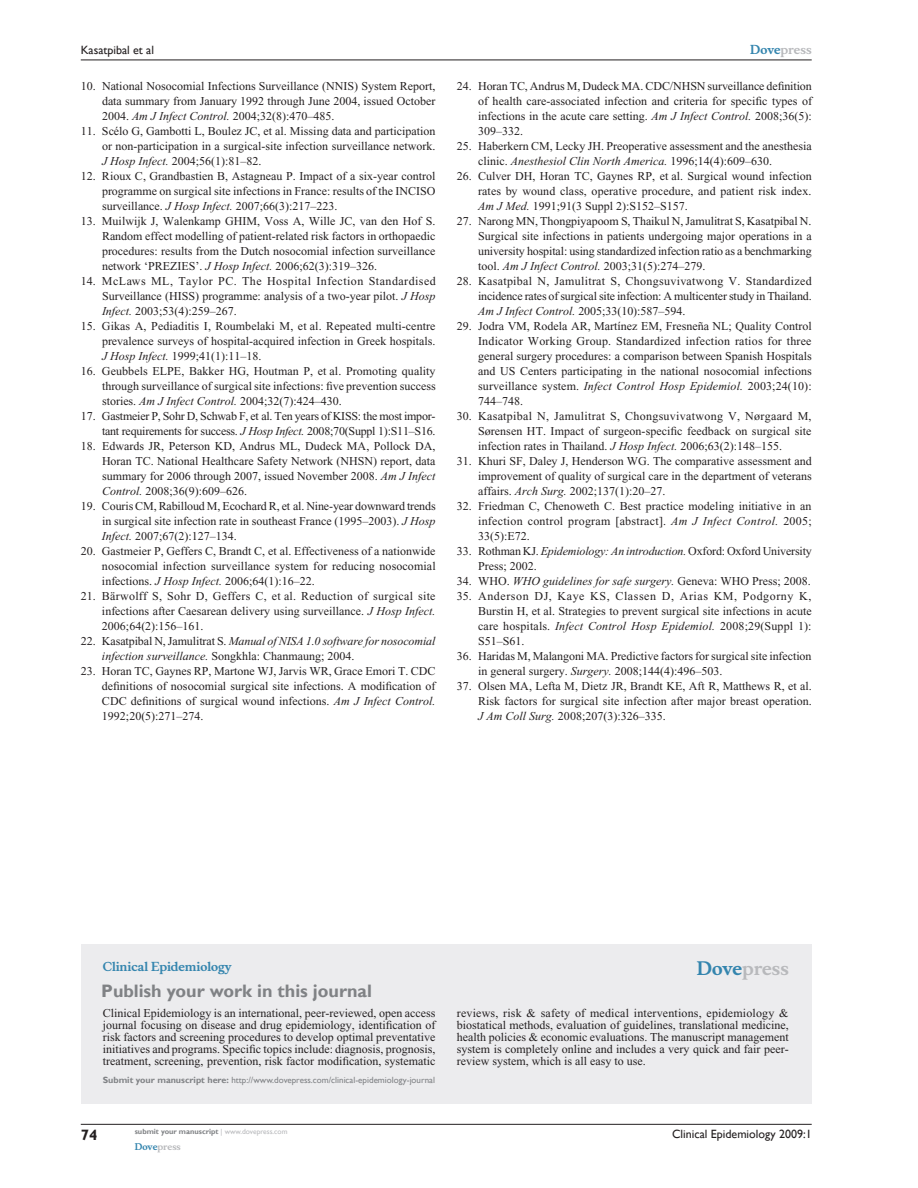
<style>
.page{position:relative;width:918px;height:1188px;background:#fff}
.page>*{position:absolute;margin:0;border:0;box-sizing:border-box;transform-origin:0 0}
.t1{font:700 18px "Gill Sans";color:#808285}
.t2{font:700 18px "Musee";color:#b8b9bc}
.t3{font:700 15px "Gill Sans";color:#231f20}
.t4{font:12px/15px "Times New Roman";color:#231f20;text-align:justify}
.t5{font:12px/15px "Times New Roman";letter-spacing:-.02em;color:#231f20;text-align:right}
.t6{font:italic 12px/15px "Times New Roman";letter-spacing:-.01em;color:#231f20}
.t7{font:12px "Gill Sans";color:#231f20}
.t8{font:700 12px "Musee";color:#3485ae}
.t9{font:700 12px "Musee";color:#b8b9bc}
.t10{font:9px "Gill Sans";color:#808285}
.t11{font:700 9px "Musee";color:#b8b9bc}
.t12{font:700 7.5px "Gill Sans";color:#808285}
.s1{color:#3485ae}
.s2{font-style:italic}
.s3{font-style:normal}
.s4{font-weight:700}
.s5{font-weight:400;color:#b8b9bc}
</style>
<div class="page">
<div style="left:81px;top:944px;width:731px;height:159px;background:#ececee"></div>
<hr style="left:81px;top:1124px;width:731px;height:1px;background:#231f20">
<hr style="left:81px;top:60px;width:731px;height:1px;background:#231f20">
<p class="t7" style="left:81px;top:43px;width:75px">Kasatpibal et al</p>
<p class="t9" style="left:750px;top:43px;width:63px"><span class="s1">Dove</span>press</p>
<p class="t4" style="left:102px;top:79px;width:335px;text-indent:-21px">10. National Nosocomial Infections Surveillance (NNIS) System Report, data summary from January 1992 through June 2004, issued October 2004. <span class="s2">Am J Infect Control.</span> 2004;32(8):470–485.</p>
<p class="t4" style="left:102px;top:124px;width:335px;text-indent:-21px">11. Scélo G, Gambotti L, Boulez JC, et al. Missing data and participation or non-participation in a surgical-site infection surveillance network.<br><span class="s2">J Hosp Infect.</span> 2004;56(1):81–82.</p>
<p class="t4" style="left:102px;top:169px;width:335px;text-indent:-21px">12. Rioux C, Grandbastien B, Astagneau P. Impact of a six-year control programme on surgical site infections in France: results of the INCISO surveillance. <span class="s2">J Hosp Infect.</span> 2007;66(3):217–223.</p>
<p class="t4" style="left:102px;top:214px;width:335px;text-indent:-21px">13. Muilwijk J, Walenkamp GHIM, Voss A, Wille JC, van den Hof S.<br>Random effect modelling of patient-related risk factors in orthopaedic procedures: results from the Dutch nosocomial infection surveillance network ‘PREZIES’. <span class="s2">J Hosp Infect.</span> 2006;62(3):319–326.</p>
<p class="t4" style="left:102px;top:274px;width:335px;text-indent:-21px">14. McLaws ML, Taylor PC. The Hospital Infection Standardised Surveillance (HISS) programme: analysis of a two-year pilot. <span class="s2">J Hosp Infect.</span> 2003;53(4):259–267.</p>
<p class="t4" style="left:102px;top:319px;width:335px;text-indent:-21px">15. Gikas A, Pediaditis I, Roumbelaki M, et al. Repeated multi-centre prevalence surveys of hospital-acquired infection in Greek hospitals.<br><span class="s2">J Hosp Infect.</span> 1999;41(1):11–18.</p>
<p class="t4" style="left:102px;top:364px;width:335px;text-indent:-21px">16. Geubbels ELPE, Bakker HG, Houtman P, et al. Promoting quality through surveillance of surgical site infections: five prevention success stories. <span class="s2">Am J Infect Control.</span> 2004;32(7):424–430.</p>
<p class="t5" style="left:81px;top:409px;width:356px">17. Gastmeier P, Sohr D, Schwab F, et al. Ten years of KISS: the most impor&shy;tant requirements for success. <span class="s2">J Hosp Infect.</span> 2008;70(Suppl 1):S11–S16.</p>
<p class="t4" style="left:102px;top:439px;width:335px;text-indent:-21px">18. Edwards JR, Peterson KD, Andrus ML, Dudeck MA, Pollock DA, Horan TC. National Healthcare Safety Network (NHSN) report, data summary for 2006 through 2007, issued November 2008. <span class="s2">Am J Infect Control.</span> 2008;36(9):609–626.</p>
<p class="t4" style="left:102px;top:499px;width:335px;text-indent:-21px">19. Couris CM, Rabilloud M, Ecochard R, et al. Nine-year downward trends in surgical site infection rate in southeast France (1995–2003). <span class="s2">J Hosp Infect.</span> 2007;67(2):127–134.</p>
<p class="t4" style="left:102px;top:544px;width:335px;text-indent:-21px">20. Gastmeier P, Geffers C, Brandt C, et al. Effectiveness of a nationwide nosocomial infection surveillance system for reducing nosocomial infections. <span class="s2">J Hosp Infect.</span> 2006;64(1):16–22.</p>
<p class="t4" style="left:102px;top:589px;width:335px;text-indent:-21px">21. Bärwolff S, Sohr D, Geffers C, et al. Reduction of surgical site infections after Caesarean delivery using surveillance. <span class="s2">J Hosp Infect.<br></span>2006;64(2):156–161.</p>
<p class="t6" style="left:102px;top:634px;width:335px;text-indent:-21px"><span class="s3">22. Kasatpibal N, Jamulitrat S.</span> Manual of NISA 1.0 software for nosocomial infection surveillance. <span class="s3">Songkhla: Chanmaung; 2004.</span></p>
<p class="t4" style="left:102px;top:664px;width:335px;text-indent:-21px">23. Horan TC, Gaynes RP, Martone WJ, Jarvis WR, Grace Emori T. CDC definitions of nosocomial surgical site infections. A modification of CDC definitions of surgical wound infections. <span class="s2">Am J Infect Control.<br></span>1992;20(5):271–274.</p>
<p class="t4" style="left:478px;top:79px;width:335px;text-indent:-21px">24. Horan TC, Andrus M, Dudeck MA. CDC/NHSN surveillance definition of health care-associated infection and criteria for specific types of infections in the acute care setting. <span class="s2">Am J Infect Control.</span> 2008;36(5):<br>309–332.</p>
<p class="t4" style="left:478px;top:139px;width:335px;text-indent:-21px">25. Haberkern CM, Lecky JH. Preoperative assessment and the anesthesia clinic. <span class="s2">Anesthesiol Clin North America.</span> 1996;14(4):609–630.</p>
<p class="t4" style="left:478px;top:169px;width:335px;text-indent:-21px">26. Culver DH, Horan TC, Gaynes RP, et al. Surgical wound infection rates by wound class, operative procedure, and patient risk index.<br><span class="s2">Am J Med.</span> 1991;91(3 Suppl 2):S152–S157.</p>
<p class="t4" style="left:478px;top:214px;width:335px;text-indent:-21px">27. Narong MN, Thongpiyapoom S, Thaikul N, Jamulitrat S, Kasatpibal N.<br>Surgical site infections in patients undergoing major operations in a university hospital: using standardized infection ratio as a benchmarking tool. <span class="s2">Am J Infect Control.</span> 2003;31(5):274–279.</p>
<p class="t4" style="left:478px;top:274px;width:335px;text-indent:-21px">28. Kasatpibal N, Jamulitrat S, Chongsuvivatwong V. Standardized incidence rates of surgical site infection: A multicenter study in Thailand.<br><span class="s2">Am J Infect Control.</span> 2005;33(10):587–594.</p>
<p class="t4" style="left:478px;top:319px;width:335px;text-indent:-21px">29. Jodra VM, Rodela AR, Martínez EM, Fresneña NL; Quality Control Indicator Working Group. Standardized infection ratios for three general surgery procedures: a comparison between Spanish Hospitals and US Centers participating in the national nosocomial infections surveillance system. <span class="s2">Infect Control Hosp Epidemiol.</span> 2003;24(10):<br>744–748.</p>
<p class="t4" style="left:478px;top:409px;width:335px;text-indent:-21px">30. Kasatpibal N, Jamulitrat S, Chongsuvivatwong V, Nørgaard M, Sørensen HT. Impact of surgeon-specific feedback on surgical site infection rates in Thailand. <span class="s2">J Hosp Infect.</span> 2006;63(2):148–155.</p>
<p class="t4" style="left:478px;top:454px;width:335px;text-indent:-21px">31. Khuri SF, Daley J, Henderson WG. The comparative assessment and improvement of quality of surgical care in the department of veterans affairs. <span class="s2">Arch Surg.</span> 2002;137(1):20–27.</p>
<p class="t4" style="left:478px;top:499px;width:335px;text-indent:-21px">32. Friedman C, Chenoweth C. Best practice modeling initiative in an infection control program [abstract]. <span class="s2">Am J Infect Control.</span> 2005; 33(5):E72.</p>
<p class="t4" style="left:478px;top:544px;width:335px;text-indent:-21px">33. Rothman KJ. <span class="s2">Epidemiology: An introduction.</span> Oxford: Oxford University<br>Press; 2002.</p>
<p class="t4" style="left:457px;top:574px;width:355px">34. WHO. <span class="s2">WHO guidelines for safe surgery.</span> Geneva: WHO Press; 2008.</p>
<p class="t4" style="left:478px;top:589px;width:335px;text-indent:-21px">35. Anderson DJ, Kaye KS, Classen D, Arias KM, Podgorny K, Burstin H, et al. Strategies to prevent surgical site infections in acute care hospitals. <span class="s2">Infect Control Hosp Epidemiol.</span> 2008;29(Suppl 1):<br>S51–S61.</p>
<p class="t4" style="left:478px;top:649px;width:335px;text-indent:-21px">36. Haridas M, Malangoni MA. Predictive factors for surgical site infection in general surgery. <span class="s2">Surgery.</span> 2008;144(4):496–503.</p>
<p class="t4" style="left:478px;top:679px;width:335px;text-indent:-21px">37. Olsen MA, Lefta M, Dietz JR, Brandt KE, Aft R, Matthews R, et al.<br>Risk factors for surgical site infection after major breast operation.<br><span class="s2">J Am Coll Surg.</span> 2008;207(3):326–335.</p>
<p class="t8" style="left:103px;top:959px;width:130px">Clinical Epidemiology</p>
<h1 class="t1" style="left:101px;top:980px;width:272px">Publish your work in this journal</h1>
<h1 class="t2" style="left:697px;top:958px;width:94px"><span class="s1">Dove</span>press</h1>
<p class="t4" style="left:103px;top:1007px;width:334px;line-height:12px">Clinical Epidemiology is an international, peer-reviewed, open access journal focusing on disease and drug epidemiology, identification of risk factors and screening procedures to develop optimal preventative initiatives and programs. Specific topics include: diagnosis, prognosis, treatment, screening, prevention, risk factor modification, systematic</p>
<p class="t4" style="left:457px;top:1007px;width:333px;line-height:12px">reviews, risk &amp; safety of medical interventions, epidemiology &amp; biostatical methods, evaluation of guidelines, translational medicine, health policies &amp; economic evaluations. The manuscript management system is completely online and includes a very quick and fair peer&shy;review system, which is all easy to use.</p>
<p class="t10" style="left:103px;top:1075px;width:334px"><span class="s4">Submit your manuscript here:</span> http://www.dovepress.com/clinical-epidemiology-journal</p>
<p class="t3" style="left:81px;top:1126px;width:18px">74</p>
<p class="t12" style="left:135px;top:1127px;width:154px">submit your manuscript <span class="s5">| www.dovepress.com</span></p>
<p class="t11" style="left:135px;top:1141px;width:48px"><span class="s1">Dove</span>press</p>
<p class="t7" style="left:672px;top:1127px;width:141px">Clinical Epidemiology 2009:1</p>
</div>
